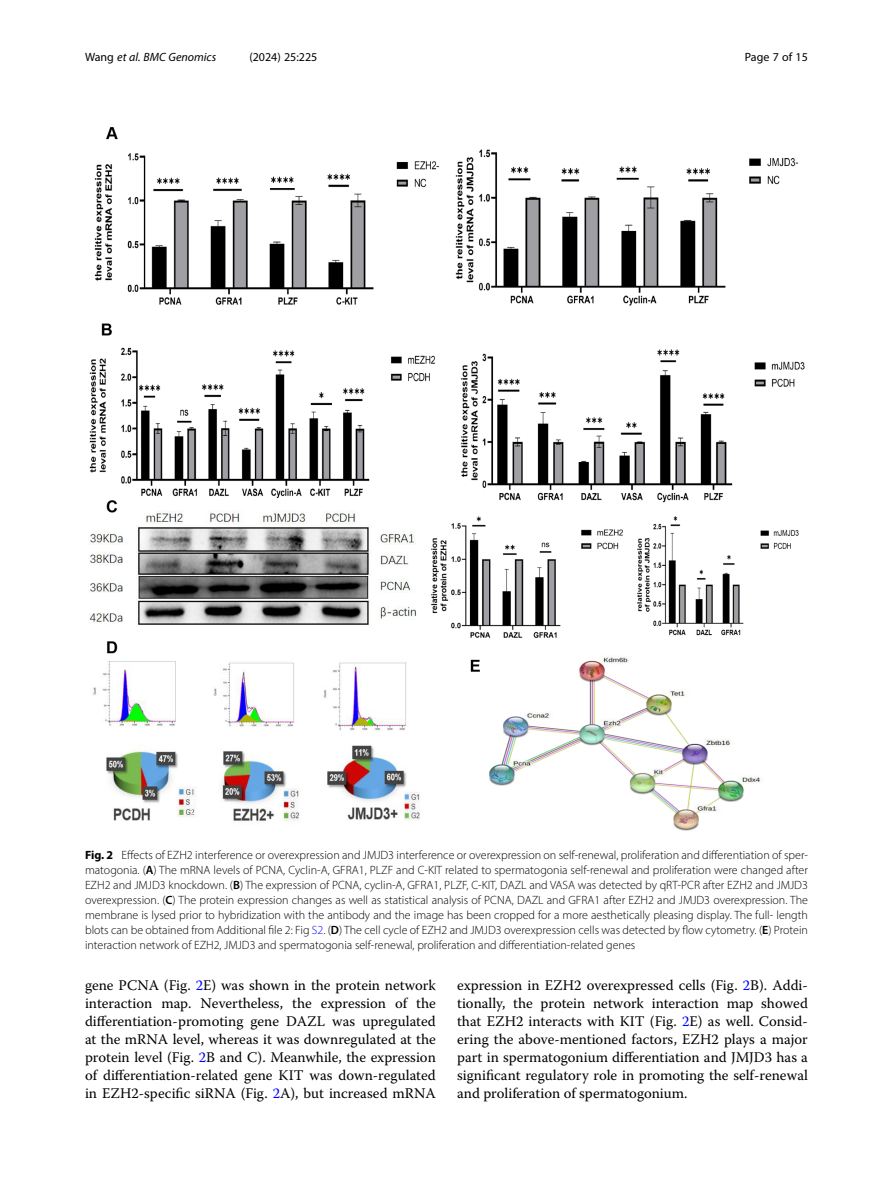
<style>
.page{position:relative;width:893px;height:1191px;background:#fff}
.page>*{position:absolute;margin:0;border:0;box-sizing:border-box;transform-origin:0 0}
.Body_Text{font:14.7px/18px "Warnock Pro";color:#000;text-align:justify}
.Figure_Caption{font:300 12px/15px "Myriad Pro";color:#000;text-align:justify}
.t1{font:12px "Myriad Pro";color:#000}
.t2{font:italic 12px "Myriad Pro";color:#000}
.s1{font-style:normal}
.s2{font-weight:700}
.s3{font-weight:600}
.s4{color:#00f}
</style>
<div class="page">
<img style="left:89px;top:127px;width:716px;height:704px">
<p class="t2" style="left:85px;top:50px;width:133px"><span class="s1">Wang</span> et al. BMC Genomics</p>
<p class="t1" style="left:249px;top:50px;width:70px">(2024) 25:225</p>
<p class="t1" style="left:745px;top:50px;width:65px">Page 7 of 15</p>
<p class="Figure_Caption" style="left:85px;top:847px;width:724px"><span class="s2">Fig. 2</span> Effects of EZH2 interference or overexpression and JMJD3 interference or overexpression on self-renewal, proliferation and differentiation of sper&shy;matogonia. (<span class="s3">A</span>) The mRNA levels of PCNA, Cyclin-A, GFRA1, PLZF and C-KIT related to spermatogonia self-renewal and proliferation were changed after EZH2 and JMJD3 knockdown. (<span class="s3">B</span>) The expression of PCNA, cyclin-A, GFRA1, PLZF, C-KIT, DAZL and VASA was detected by qRT-PCR after EZH2 and JMJD3 overexpression. (<span class="s3">C</span>) The protein expression changes as well as statistical analysis of PCNA, DAZL and GFRA1 after EZH2 and JMJD3 overexpression. The membrane is lysed prior to hybridization with the antibody and the image has been cropped for a more aesthetically pleasing display. The full- length blots can be obtained from Additional file 2: Fig <span class="s4">S2</span>. (<span class="s3">D</span>) The cell cycle of EZH2 and JMJD3 overexpression cells was detected by flow cytometry. (<span class="s3">E</span>) Protein interaction network of EZH2, JMJD3 and spermatogonia self-renewal, proliferation and differentiation-related genes</p>
<p class="Body_Text" style="left:85px;top:976px;width:352px">gene PCNA (Fig. <span class="s4">2</span>E) was shown in the protein network interaction map. Nevertheless, the expression of the differentiation-promoting gene DAZL was upregulated at the mRNA level, whereas it was downregulated at the protein level (Fig. <span class="s4">2</span>B and C). Meanwhile, the expression of differentiation-related gene KIT was down-regulated in EZH2-specific siRNA (Fig. <span class="s4">2</span>A), but increased mRNA</p>
<p class="Body_Text" style="left:457px;top:976px;width:352px">expression in EZH2 overexpressed cells (Fig. <span class="s4">2</span>B). Addi&shy;tionally, the protein network interaction map showed that EZH2 interacts with KIT (Fig. <span class="s4">2</span>E) as well. Consid&shy;ering the above-mentioned factors, EZH2 plays a major part in spermatogonium differentiation and JMJD3 has a significant regulatory role in promoting the self-renewal and proliferation of spermatogonium.</p>
</div>
